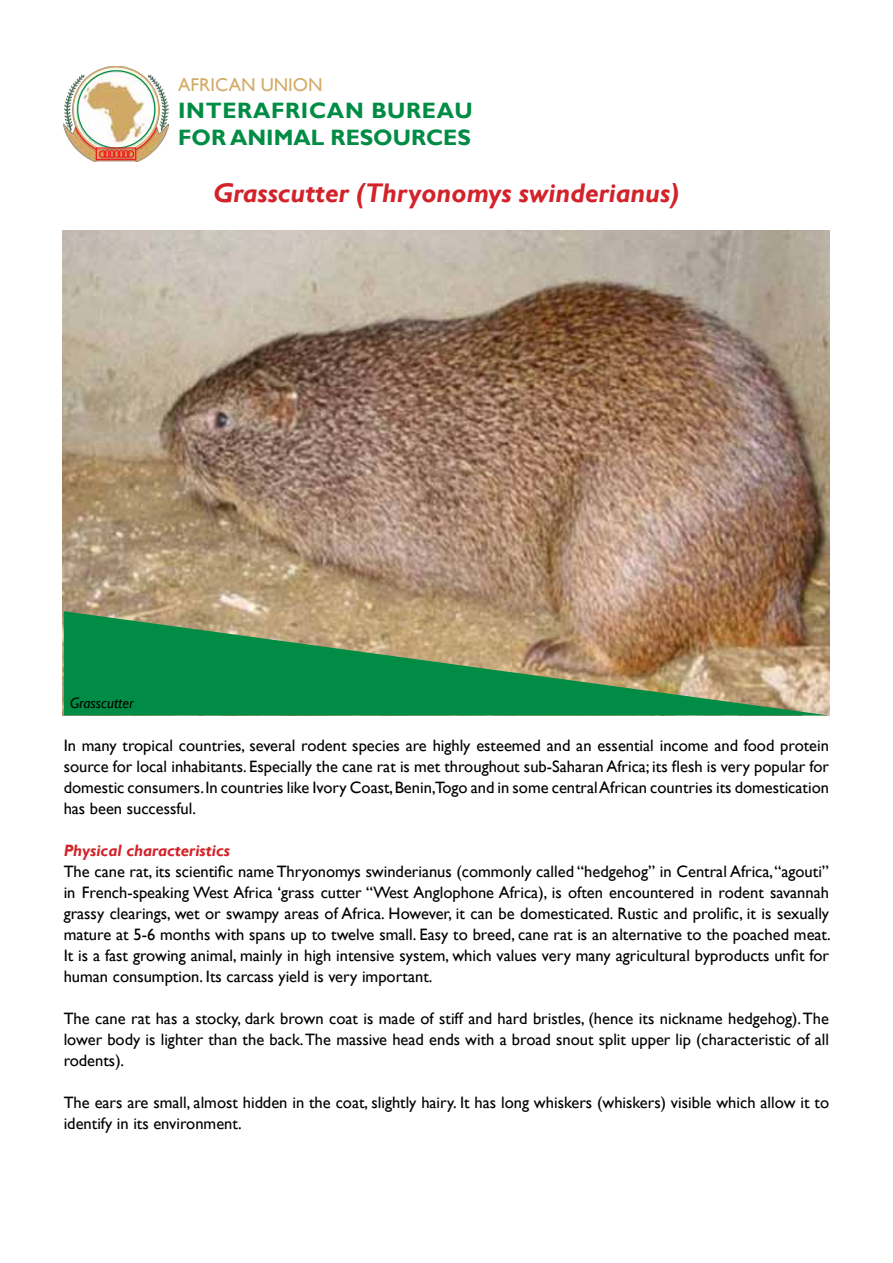
<style>
.page{position:relative;width:893px;height:1263px;background:#fff}
.page>*{position:absolute;margin:0;border:0;box-sizing:border-box;transform-origin:0 0}
.t1{font:italic 700 27px "Gill Sans";color:#d2232a}
.t2{font:700 22.2px/26.7px "Gill Sans";letter-spacing:.01em;color:#008c44}
.t3{font:18.6px "Gill Sans";color:#d2ab67}
.t4{font:16.5px/21px "Gill Sans";color:#000;text-align:justify}
.t5{font:italic 700 16.5px "Gill Sans";color:#d2232a}
.t6{font:italic 15px "Gill Sans";color:#000}
</style>
<div class="page">
<img style="left:63px;top:231px;width:766px;height:484px">
<svg style="left:64px;top:610px;width:765px;height:105px"></svg>
<img style="left:64px;top:67px;width:104px;height:94px">
<div style="left:99px;top:150px;width:8px;height:8px;border:1px solid #ed1d24;border-radius:50%"></div>
<div style="left:104px;top:150px;width:7px;height:8px;border:1px solid #ed1d24;border-radius:50%"></div>
<div style="left:108px;top:150px;width:8px;height:8px;border:1px solid #ed1d24;border-radius:50%"></div>
<div style="left:113px;top:150px;width:7px;height:8px;border:1px solid #ed1d24;border-radius:50%"></div>
<div style="left:117px;top:150px;width:8px;height:8px;border:1px solid #ed1d24;border-radius:50%"></div>
<div style="left:122px;top:150px;width:8px;height:8px;border:1px solid #ed1d24;border-radius:50%"></div>
<div style="left:127px;top:150px;width:7px;height:8px;border:1px solid #ed1d24;border-radius:50%"></div>
<svg style="left:134px;top:126px;width:24px;height:25px"></svg>
<svg style="left:74px;top:126px;width:24px;height:25px"></svg>
<div style="left:96px;top:147px;width:40px;height:13px;border:1px solid #ed1d24"></div>
<p class="t3" style="left:178px;top:74px;width:146px">AFRICAN UNION</p>
<h2 class="t2" style="left:178px;top:98px;width:296px">INTERAFRICAN BUREAU<br>FOR ANIMAL RESOURCES</h2>
<h1 class="t1" style="left:213px;top:177px;width:467px">Grasscutter (Thryonomys swinderianus)</h1>
<p class="t6" style="left:70px;top:694px;width:65px">Grasscutter</p>
<p class="t4" style="left:64px;top:735px;width:767px">In many tropical countries, several rodent species are highly esteemed and an essential income and food protein source for local inhabitants. Especially the cane rat is met throughout sub-Saharan Africa; its flesh is very popular for domestic consumers. In countries like Ivory Coast, Benin,Togo and in some central African countries its domestication has been successful.</p>
<p class="t5" style="left:64px;top:841px;width:168px">Physical characteristics</p>
<p class="t4" style="left:64px;top:862px;width:768px">The cane rat, its scientific name Thryonomys swinderianus (commonly called “hedgehog” in Central Africa, “agouti” in French-speaking West Africa ‘grass cutter “West Anglophone Africa), is often encountered in rodent savannah grassy clearings, wet or swampy areas of Africa. However, it can be domesticated. Rustic and prolific, it is sexually mature at 5-6 months with spans up to twelve small. Easy to breed, cane rat is an alternative to the poached meat.<br>It is a fast growing animal, mainly in high intensive system, which values very many agricultural byproducts unfit for human consumption. Its carcass yield is very important.</p>
<p class="t4" style="left:64px;top:1009px;width:767px">The cane rat has a stocky, dark brown coat is made of stiff and hard bristles, (hence its nickname hedgehog). The lower body is lighter than the back. The massive head ends with a broad snout split upper lip (characteristic of all rodents).</p>
<p class="t4" style="left:64px;top:1093px;width:767px">The ears are small, almost hidden in the coat, slightly hairy. It has long whiskers (whiskers) visible which allow it to identify in its environment.</p>
</div>
